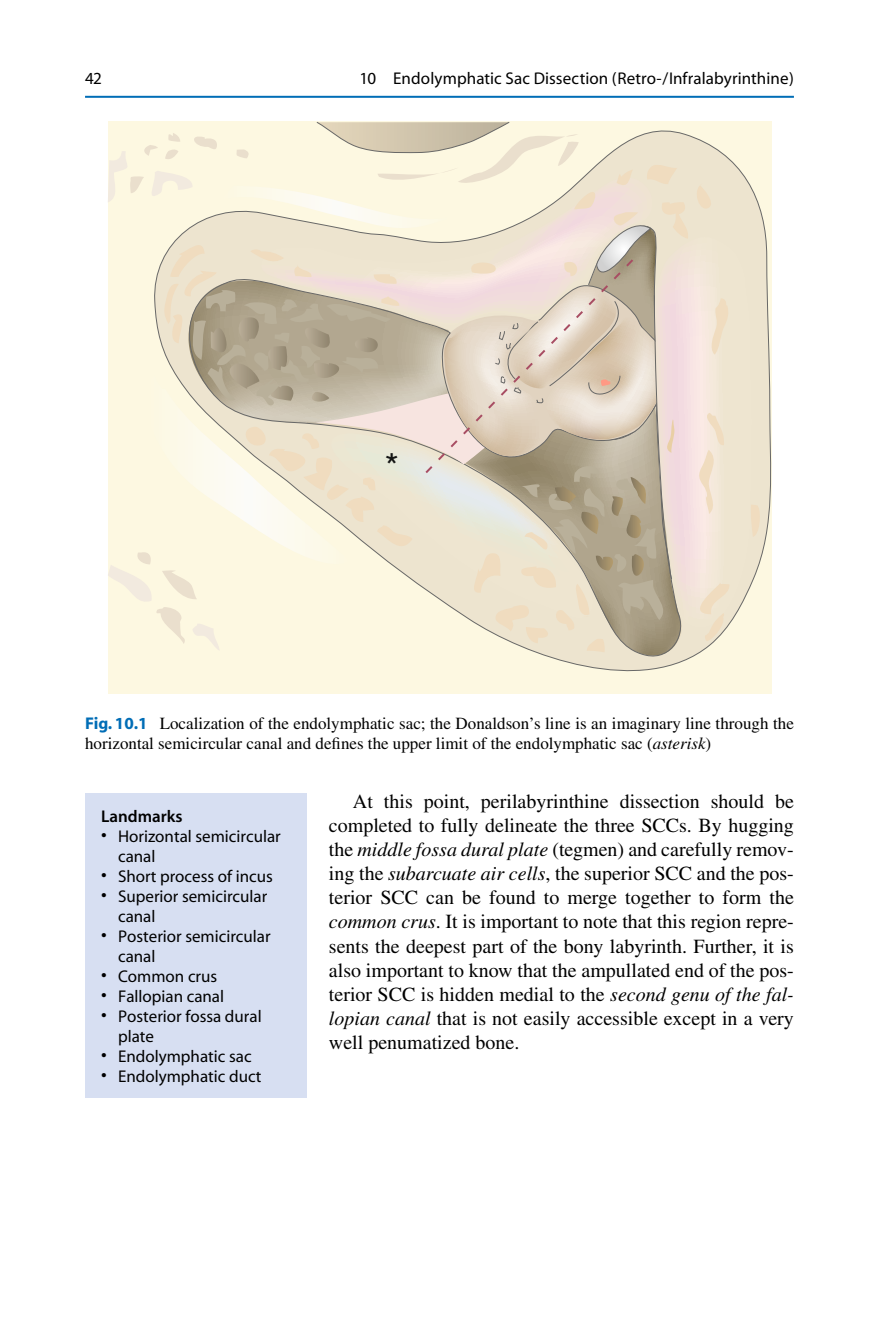
<style>
.page{position:relative;width:879px;height:1333px;background:#fff}
.page>*{position:absolute;margin:0;border:0;box-sizing:border-box;transform-origin:0 0}
.t1{font:36px "Svbrdk Jfxmtv Helvetica";color:#131413}
.t2{font:20px/24px "Hcrgff Wpvhpk Times";color:#000;text-align:justify}
.t3{font:17px/20px "Kxyqys Bqsdgc Myriad";color:#000}
.t4{font:17px/20px "Hcrgff Wpvhpk Times";color:#000}
.t5{font:17px "Yvpqcy Pkdkjt Myriad";letter-spacing:.005em;color:#000}
.t6{font:600 17px "Kcpvpm Qjmvrt Myriad";color:#000}
.s1{font-family:"Nrvfmn Vjjhmn Myriad";font-weight:700;color:#006db6}
.s2{font-family:"Bmnvpt Tkfvbv Times";font-style:italic}
.s3{font-size:20px}
</style>
<div class="page">
<svg style="left:152px;top:121px;width:620px;height:573px;background:#f8f3dc"></svg>
<svg style="left:171px;top:652px;width:517px;height:9px;background:#f5efd9"></svg>
<svg style="left:108px;top:121px;width:653px;height:531px;background:#e7ddca"></svg>
<div style="left:85px;top:792px;width:221px;height:305px;background:#d7dff2"></div>
<hr style="left:85px;top:96px;width:709px;height:2px;background:#006db6">
<p class="t5" style="left:85px;top:72px;width:18px">42</p>
<p class="t5" style="left:359px;top:72px;width:436px">10 Endolymphatic Sac Dissection (Retro-/Infralabyrinthine)</p>
<h1 class="t1" style="left:385px;top:453px;width:16px">*</h1>
<p class="t4" style="left:85px;top:715px;width:710px"><span class="s1">Fig. 10.1</span> Localization of the endolymphatic sac; the Donaldson’s line is an imaginary line through the horizontal semicircular canal and defines the upper limit of the endolymphatic sac ( <span class="s2">asterisk</span> )</p>
<p class="t6" style="left:101px;top:809px;width:83px">Landmarks</p>
<p class="t3" style="left:118px;top:827px;width:164px;text-indent:-17px"><span class="s3">•</span> Horizontal semicircular canal</p>
<p class="t3" style="left:101px;top:867px;width:173px"><span class="s3">•</span> Short process of incus</p>
<p class="t3" style="left:118px;top:887px;width:151px;text-indent:-17px"><span class="s3">•</span> Superior semicircular canal</p>
<p class="t3" style="left:118px;top:927px;width:154px;text-indent:-17px"><span class="s3">•</span> Posterior semicircular canal</p>
<p class="t3" style="left:101px;top:967px;width:118px"><span class="s3">•</span> Common crus</p>
<p class="t3" style="left:101px;top:987px;width:125px"><span class="s3">•</span> Fallopian canal</p>
<p class="t3" style="left:118px;top:1007px;width:145px;text-indent:-17px"><span class="s3">•</span> Posterior fossa dural plate</p>
<p class="t3" style="left:101px;top:1047px;width:152px"><span class="s3">•</span> Endolymphatic sac</p>
<p class="t3" style="left:101px;top:1067px;width:162px"><span class="s3">•</span> Endolymphatic duct</p>
<p class="t2" style="left:329px;top:791px;width:466px;text-indent:24px">At this point, perilabyrinthine dissection should be completed to fully delineate the three SCCs. By hugging the <span class="s2">middle fossa dural plate</span> (tegmen) and carefully remov&shy;ing the <span class="s2">subarcuate air cells</span> , the superior SCC and the pos&shy;terior SCC can be found to merge together to form the <span class="s2">common crus</span> . It is important to note that this region repre&shy;sents the deepest part of the bony labyrinth. Further, it is also important to know that the ampullated end of the pos&shy;terior SCC is hidden medial to the <span class="s2">second genu of the fal&shy;lopian canal</span> that is not easily accessible except in a very well penumatized bone.</p>
</div>
